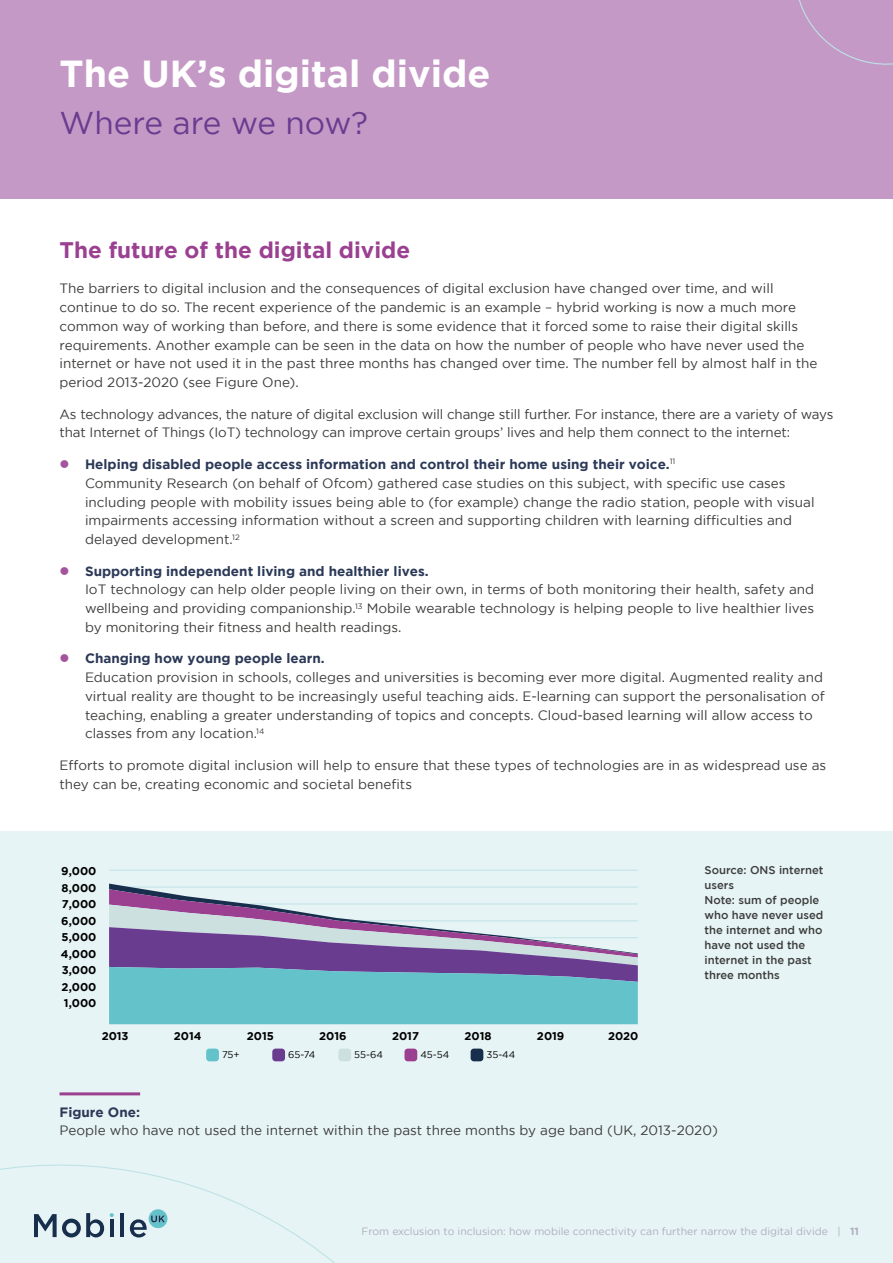
<style>
.page{position:relative;width:893px;height:1263px;background:#fff}
.page>*{position:absolute;margin:0;border:0;box-sizing:border-box;transform-origin:0 0}
.t1{font:700 37.5px "Gotham";color:#fff}
.t2{font:31.5px "Gotham";color:#693c90}
.t3{font:700 22.5px "Gotham";color:#9b4091}
.t4{font:13.5px/18.8px "Gotham";color:#3c3c3b}
.t5{font:700 13.5px "Gotham";color:#2b3957}
.t6{font:500 11.25px/15px "Gotham";color:#3c3c3b}
.t7{font:700 11.25px/16.5px "Gotham";color:#000;text-align:justify}
.t8{font:10.5px "Gotham";color:#aeadbc}
.t9{font:9.75px "Gotham";color:#000}
.s1{color:#a4549c}
.s2{font-weight:700;color:#2b3957}
.s3{font-weight:700}
</style>
<div class="page">
<div style="left:0;top:831px;width:893px;height:432px;background:#e7f4f6"></div>
<hr style="left:60px;top:1092px;width:80px;height:3px;background:#9b4091">
<hr style="left:109px;top:870px;width:529px;height:1px;background:#bee2e6">
<svg style="left:109px;top:884px;width:529px;height:140px"></svg>
<div style="left:206px;top:1048px;width:13px;height:13px;background:#64c2cb;border-radius:3px"></div>
<div style="left:272px;top:1048px;width:13px;height:13px;background:#693c90;border-radius:3px"></div>
<div style="left:338px;top:1048px;width:13px;height:13px;background:#cde0e0;border-radius:3px"></div>
<div style="left:404px;top:1048px;width:13px;height:13px;background:#9b4091;border-radius:3px"></div>
<div style="left:471px;top:1048px;width:12px;height:13px;background:#172e4c;border-radius:3px"></div>
<div style="left:0;top:0;width:893px;height:199px;background:#c499c6"></div>
<svg style="left:0;top:1164px;width:335px;height:99px"></svg>
<svg style="left:799px;top:0;width:94px;height:65px"></svg>
<hr style="left:110px;top:1220px;width:4px;height:17px;background:#172e4d">
<hr style="left:120px;top:1213px;width:4px;height:24px;background:#172e4d">
<svg style="left:34px;top:1213px;width:70px;height:24px"></svg>
<svg style="left:130px;top:1209px;width:37px;height:28px"></svg>
<svg style="left:110px;top:1213px;width:4px;height:4px"></svg>
<h1 class="t1" style="left:60px;top:52px;width:432px">The UK’s digital divide</h1>
<h2 class="t2" style="left:60px;top:105px;width:310px">Where are we now?</h2>
<h3 class="t3" style="left:60px;top:237px;width:352px">The future of the digital divide</h3>
<p class="t4" style="left:60px;top:279px;width:759px">The barriers to digital inclusion and the consequences of digital exclusion have changed over time, and will continue to do so. The recent experience of the pandemic is an example – hybrid working is now a much more common way of working than before, and there is some evidence that it forced some to raise their digital skills requirements. Another example can be seen in the data on how the number of people who have never used the internet or have not used it in the past three months has changed over time. The number fell by almost half in the period 2013-2020 (see Figure One).</p>
<p class="t4" style="left:60px;top:404px;width:775px">As technology advances, the nature of digital exclusion will change still further. For instance, there are a variety of ways that Internet of Things (IoT) technology can improve certain groups’ lives and help them connect to the internet:</p>
<p class="t4" style="left:85px;top:455px;width:731px;text-indent:-26px"><span class="s1">●</span> <span class="s2">Helping disabled people access information and control their home using their voice.</span><sup>11<br></sup>Community Research (on behalf of Ofcom) gathered case studies on this subject, with specific use cases including people with mobility issues being able to (for example) change the radio station, people with visual impairments accessing information without a screen and supporting children with learning difficulties and delayed development.<sup>12</sup></p>
<p class="t4" style="left:85px;top:561px;width:731px;text-indent:-26px"><span class="s1">●</span> <span class="s2">Supporting independent living and healthier lives.<br></span>IoT technology can help older people living on their own, in terms of both monitoring their health, safety and wellbeing and providing companionship.<sup>13</sup> Mobile wearable technology is helping people to live healthier lives by monitoring their fitness and health readings.</p>
<p class="t4" style="left:85px;top:649px;width:741px;text-indent:-26px"><span class="s1">●</span> <span class="s2">Changing how young people learn.<br></span>Education provision in schools, colleges and universities is becoming ever more digital. Augmented reality and virtual reality are thought to be increasingly useful teaching aids. E-learning can support the personalisation of teaching, enabling a greater understanding of topics and concepts. Cloud-based learning will allow access to classes from any location.<sup>14</sup></p>
<p class="t4" style="left:60px;top:755px;width:768px">Efforts to promote digital inclusion will help to ensure that these types of technologies are in as widespread use as they can be, creating economic and societal benefits</p>
<p class="t7" style="left:61px;top:862px;width:37px">9,000<br>8,000<br>7,000<br>6,000<br>5,000<br>4,000<br>3,000<br>2,000<br>1,000</p>
<p class="t7" style="left:102px;top:1028px;width:28px">2013</p>
<p class="t7" style="left:174px;top:1028px;width:29px">2014</p>
<p class="t7" style="left:247px;top:1028px;width:29px">2015</p>
<p class="t7" style="left:319px;top:1028px;width:29px">2016</p>
<p class="t7" style="left:392px;top:1028px;width:28px">2017</p>
<p class="t7" style="left:465px;top:1028px;width:29px">2018</p>
<p class="t7" style="left:537px;top:1028px;width:29px">2019</p>
<p class="t7" style="left:608px;top:1028px;width:32px">2020</p>
<p class="t9" style="left:222px;top:1049px;width:19px">75+</p>
<p class="t9" style="left:288px;top:1049px;width:29px">65-74</p>
<p class="t9" style="left:354px;top:1049px;width:30px">55-64</p>
<p class="t9" style="left:420px;top:1049px;width:30px">45-54</p>
<p class="t9" style="left:486px;top:1049px;width:30px">35-44</p>
<p class="t6" style="left:704px;top:862px;width:121px">Source: ONS internet users<br>Note: sum of people who have never used the internet and who have not used the internet in the past three months</p>
<p class="t5" style="left:60px;top:1104px;width:82px">Figure One:</p>
<p class="t4" style="left:60px;top:1121px;width:660px">People who have not used the internet within the past three months by age band (UK, 2013-2020)</p>
<p class="t8" style="left:362px;top:1225px;width:499px">From exclusion to inclusion: how mobile connectivity can further narrow the digital divide | <span class="s3">11</span></p>
</div>
